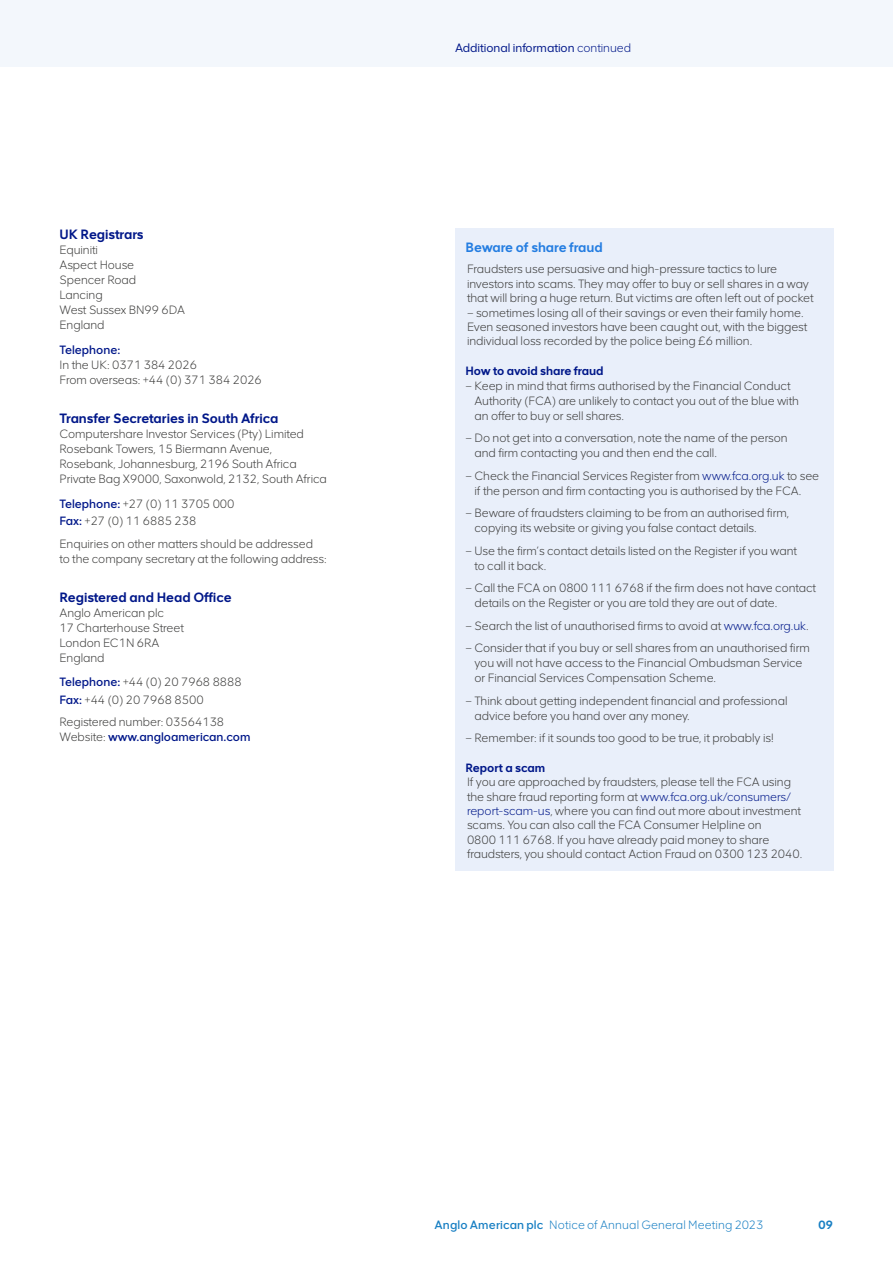
<style>
.page{position:relative;width:893px;height:1263px;background:#fff}
.page>*{position:absolute;margin:0;border:0;box-sizing:border-box;transform-origin:0 0}
.t1{font:700 13.5px "AA Smart Sans";letter-spacing:-.005em;color:#001789}
.t2{font:700 13.5px "AA Smart Sans";letter-spacing:-.005em;color:#247de1}
.t3{font:300 12px/15px "AA Smart Sans";color:#3c3c3b}
.t4{font:300 12px "AA Smart Sans";letter-spacing:.01em;color:#187fc3}
.t5{font:700 12px "AA Smart Sans";letter-spacing:-.005em;color:#001789}
.t6{font:12px "AA Smart Sans";color:#001789}
.t7{font:600 12px "AA Smart Sans";color:#001789}
.t8{font:700 12px "AA Smart Sans";color:#187fc3}
.s1{font-weight:600;color:#001789}
.s2{font-weight:300}
.s3{color:#001789}
.s4{font-weight:600}
</style>
<div class="page">
<div style="left:455px;top:229px;width:378px;height:642px;background:#e9effa"></div>
<div style="left:0;top:0;width:893px;height:67px;background:#f3f7fc"></div>
<p class="t1" style="left:60px;top:225px;width:85px">UK Registrars</p>
<p class="t3" style="left:60px;top:242px;width:127px">Equiniti<br>Aspect House<br>Spencer Road<br>Lancing<br>West Sussex BN99 6DA<br>England</p>
<p class="t7" style="left:60px;top:342px;width:62px">Telephone:</p>
<p class="t3" style="left:60px;top:357px;width:204px">In the UK: 0371 384 2026<br>From overseas: +44 (0) 371 384 2026</p>
<p class="t1" style="left:60px;top:409px;width:220px">Transfer Secretaries in South Africa</p>
<p class="t3" style="left:60px;top:426px;width:269px">Computershare Investor Services (Pty) Limited Rosebank Towers, 15 Biermann Avenue, Rosebank, Johannesburg, 2196 South Africa Private Bag X9000, Saxonwold, 2132, South Africa</p>
<p class="t3" style="left:60px;top:494px;width:177px;line-height:17.4px"><span class="s1">Telephone:</span> +27 (0) 11 3705 000<br><span class="s1">Fax:</span> +27 (0) 11 6885 238</p>
<p class="t3" style="left:60px;top:535px;width:269px">Enquiries on other matters should be addressed<br>to the company secretary at the following address:</p>
<p class="t1" style="left:60px;top:588px;width:174px">Registered and Head Office</p>
<p class="t3" style="left:60px;top:604px;width:126px">Anglo American plc<br>17 Charterhouse Street<br>London EC1N 6RA<br>England</p>
<p class="t3" style="left:60px;top:673px;width:184px;line-height:17.4px"><span class="s1">Telephone:</span> +44 (0) 20 7968 8888<br><span class="s1">Fax:</span> +44 (0) 20 7968 8500</p>
<p class="t3" style="left:60px;top:714px;width:193px">Registered number: 03564138<br>Website: <span class="s1">www.angloamerican.com</span></p>
<p class="t6" style="left:455px;top:40px;width:178px">Additional information <span class="s2">continued</span></p>
<p class="t2" style="left:465px;top:238px;width:139px">Beware of share fraud</p>
<p class="t3" style="left:467px;top:262px;width:348px;line-height:14.4px">Fraudsters use persuasive and high-pressure tactics to lure investors into scams. They may offer to buy or sell shares in a way that will bring a huge return. But victims are often left out of pocket</p>
<p class="t3" style="left:467px;top:305px;width:342px;line-height:14.4px">– sometimes losing all of their savings or even their family home.<br>Even seasoned investors have been caught out, with the biggest individual loss recorded by the police being £6 million.</p>
<p class="t5" style="left:465px;top:363px;width:140px">How to avoid share fraud</p>
<p class="t3" style="left:474px;top:378px;width:326px;text-indent:-9px">– Keep in mind that firms authorised by the Financial Conduct<br>Authority (FCA) are unlikely to contact you out of the blue with an offer to buy or sell shares.</p>
<p class="t3" style="left:474px;top:430px;width:315px;text-indent:-9px">– Do not get into a conversation, note the name of the person and firm contacting you and then end the call.</p>
<p class="t3" style="left:474px;top:468px;width:346px;text-indent:-9px">– Check the Financial Services Register from <span class="s3">www.fca.org.uk</span> to see if the person and firm contacting you is authorised by the FCA.</p>
<p class="t3" style="left:474px;top:505px;width:316px;text-indent:-9px">– Beware of fraudsters claiming to be from an authorised firm, copying its website or giving you false contact details.</p>
<p class="t3" style="left:474px;top:543px;width:324px;text-indent:-9px">– Use the firm’s contact details listed on the Register if you want to call it back.</p>
<p class="t3" style="left:474px;top:580px;width:343px;text-indent:-9px">– Call the FCA on 0800 111 6768 if the firm does not have contact details on the Register or you are told they are out of date.</p>
<p class="t3" style="left:465px;top:618px;width:345px">– Search the list of unauthorised firms to avoid at <span class="s3">www.fca.org.uk</span>.</p>
<p class="t3" style="left:474px;top:640px;width:337px;text-indent:-9px">– Consider that if you buy or sell shares from an unauthorised firm you will not have access to the Financial Ombudsman Service or Financial Services Compensation Scheme.</p>
<p class="t3" style="left:474px;top:693px;width:315px;text-indent:-9px">– Think about getting independent financial and professional advice before you hand over any money.</p>
<p class="t3" style="left:465px;top:730px;width:310px">– Remember: if it sounds too good to be true, it probably is!</p>
<p class="t5" style="left:465px;top:760px;width:81px">Report a scam</p>
<p class="t3" style="left:467px;top:774px;width:337px;line-height:14.4px">If you are approached by fraudsters, please tell the FCA using the share fraud reporting form at <span class="s3">www.fca.org.uk/consumers/ report-scam-us</span>, where you can find out more about investment scams. You can also call the FCA Consumer Helpline on<br>0800 111 6768. If you have already paid money to share fraudsters, you should contact Action Fraud on 0300 123 2040.</p>
<p class="t4" style="left:434px;top:1218px;width:330px"><span class="s4">Anglo American plc</span> Notice of Annual General Meeting 2023</p>
<p class="t8" style="left:818px;top:1217px;width:17px">09</p>
</div>
